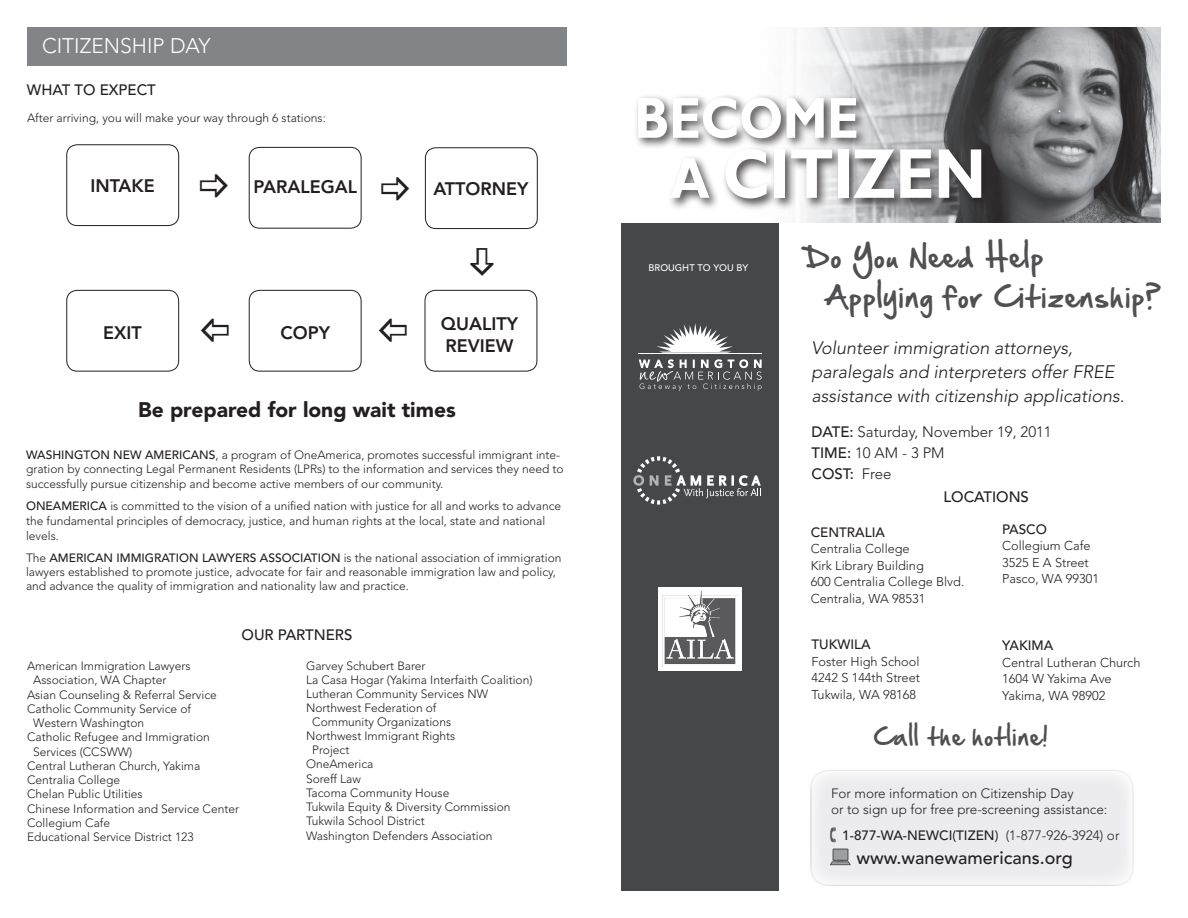
<style>
.page{position:relative;width:1188px;height:918px;background:#fff}
.page>*{position:absolute;margin:0;border:0;box-sizing:border-box;transform-origin:0 0}
.t1{font:700 70.8px "Gill Sans";letter-spacing:-.01em;color:#fff;scale:.87 1}
.t2{font:700 58.05px "Gill Sans";letter-spacing:-.01em;color:#fff;scale:.87 1}
.t3{font:25.65px/40.3px "Hand Of Sean";letter-spacing:.075em;color:#505052}
.t4{font:900 21px "Avenir";color:#231f20}
.t5{font:21px "Hand Of Sean";letter-spacing:.075em;color:#505052}
.t6{font:300 21px "Avenir";color:#fff}
.t7{font:italic 300 18px/24px "Avenir";color:#231f20}
.t8{font:800 18px/21.6px "Avenir";color:#231f20}
.t9{font:500 18px "Avenir";color:#231f20}
.t10{font:300 15px/21px "Avenir";color:#231f20}
.t11{font:500 15px "Avenir";color:#231f20}
.t12{font:300 13.5px/16.2px "Avenir";color:#231f20}
.t13{font:500 13.5px "Avenir";color:#231f20}
.t14{font:300 12.75px/16.5px "Avenir";color:#231f20}
.t15{font:300 12px/14.7px "Avenir";color:#231f20}
.t16{font:500 12px "Avenir";color:#231f20}
.t17{font:500 9.45px "Avenir";color:#fff}
.s1{font-weight:300}
.s2{font-size:58.05px}
.s3{font-weight:500}
</style>
<div class="page">
<div style="left:27px;top:27px;width:540px;height:39px;background:#828487"></div>
<div style="left:621px;top:27px;width:157px;height:864px;background:#464748"></div>
<div style="left:811px;top:770px;width:322px;height:116px;background:#ececee;border-radius:18px"></div>
<div style="left:810px;top:770px;width:324px;height:116px;border:2px solid #636366;border-radius:18px"></div>
<div style="left:833px;top:849px;width:15px;height:11px;background:#9d9fa2"></div>
<div style="left:833px;top:849px;width:15px;height:12px;border:1px solid #57585a"></div>
<svg style="left:830px;top:860px;width:21px;height:6px"></svg>
<svg style="left:639px;top:323px;width:123px;height:68px"></svg>
<hr style="left:638px;top:353px;width:124px;height:1px;background:#fff">
<div style="left:658px;top:587px;width:84px;height:83px;background:#fff"></div>
<img style="left:663px;top:591px;width:74px;height:73px">
<img style="left:626px;top:27px;width:535px;height:196px">
<div style="left:635px;top:93px;width:234px;height:58px;background:#231f20;opacity:.79"></div>
<div style="left:667px;top:146px;width:326px;height:65px;background:#231f20;opacity:.79"></div>
<svg style="left:633px;top:456px;width:128px;height:49px"></svg>
<div style="left:66px;top:144px;width:113px;height:82px;border:1px solid #231f20;border-radius:10px"></div>
<div style="left:249px;top:147px;width:113px;height:82px;border:1px solid #231f20;border-radius:10px"></div>
<div style="left:425px;top:147px;width:113px;height:82px;border:1px solid #231f20;border-radius:10px"></div>
<div style="left:249px;top:290px;width:113px;height:82px;border:1px solid #231f20;border-radius:10px"></div>
<div style="left:425px;top:290px;width:112px;height:82px;border:1px solid #231f20;border-radius:10px"></div>
<div style="left:66px;top:290px;width:113px;height:82px;border:1px solid #231f20;border-radius:10px"></div>
<h3 class="t6" style="left:42px;top:34px;width:170px">CITIZENSHIP DAY</h3>
<p class="t11" style="left:27px;top:82px;width:130px">WHAT TO EXPECT</p>
<p class="t15" style="left:27px;top:111px;width:300px">After arriving, you will make your way through 6 stations:</p>
<h3 class="t8" style="left:90px;top:175px;width:66px">INTAKE</h3>
<h3 class="t8" style="left:253px;top:176px;width:105px">PARALEGAL</h3>
<h3 class="t8" style="left:433px;top:178px;width:97px">ATTORNEY</h3>
<h3 class="t8" style="left:103px;top:322px;width:40px">EXIT</h3>
<h3 class="t8" style="left:280px;top:322px;width:51px">COPY</h3>
<h3 class="t8" style="left:441px;top:313px;width:79px">QUALITY<br>REVIEW</h3>
<h3 class="t4" style="left:138px;top:397px;width:319px">Be prepared for long wait times</h3>
<p class="t15" style="left:26px;top:447px;width:539px;text-indent:189px">, a program of OneAmerica, promotes successful immigrant inte&shy;gration by connecting Legal Permanent Residents (LPRs) to the information and services they need to successfully pursue citizenship and become active members of our community.</p>
<p class="t16" style="left:26px;top:499px;width:20px">ONEAME</p>
<p class="t16" style="left:80px;top:499px;width:15px">RICA</p>
<p class="t16" style="left:26px;top:448px;width:20px">WASHIN</p>
<p class="t16" style="left:74px;top:448px;width:19px">GTON</p>
<p class="t16" style="left:113px;top:448px;width:74px">NEW AMERICANS</p>
<p class="t15" style="left:26px;top:499px;width:537px;text-indent:84px">is committed to the vision of a unified nation with justice for all and works to advance the fundamental principles of democracy, justice, and human rights at the local, state and national levels.</p>
<p class="t16" style="left:26px;top:550px;width:66px"><span class="s1">The</span> AMERICAN</p>
<p class="t16" style="left:116px;top:550px;width:12px">IMMI</p>
<p class="t16" style="left:145px;top:550px;width:25px">GRATION</p>
<p class="t16" style="left:202px;top:550px;width:88px">LAWYERS ASSOCIATION</p>
<p class="t15" style="left:26px;top:550px;width:537px;text-indent:318px">is the national association of immigration lawyers established to promote justice, advocate for fair and reasonable immigration law and policy, and advance the quality of immigration and nationality law and practice.</p>
<p class="t11" style="left:242px;top:626px;width:75px">OUR PARTNE</p>
<p class="t11" style="left:335px;top:626px;width:17px">RS</p>
<p class="t15" style="left:27px;top:659px;width:165px">American Immigration Lawyers</p>
<p class="t15" style="left:33px;top:673px;width:135px">Association, WA Chapter</p>
<p class="t15" style="left:27px;top:687px;width:191px">Asian Counseling &amp; Referral Service</p>
<p class="t15" style="left:27px;top:701px;width:166px">Catholic Community Service of</p>
<p class="t15" style="left:33px;top:716px;width:112px">Western Washington</p>
<p class="t15" style="left:27px;top:730px;width:184px">Catholic Refugee and Immigration</p>
<p class="t15" style="left:33px;top:744px;width:100px">Services (CCSWW)</p>
<p class="t15" style="left:27px;top:758px;width:175px">Central Lutheran Church, Yakima</p>
<p class="t15" style="left:27px;top:773px;width:95px">Centralia College</p>
<p class="t15" style="left:27px;top:787px;width:117px">Chelan Public Utilities</p>
<p class="t15" style="left:27px;top:801px;width:214px">Chinese Information and Service Center</p>
<p class="t15" style="left:27px;top:815px;width:85px">Collegium Cafe</p>
<p class="t15" style="left:27px;top:830px;width:168px">Educational Service District 123</p>
<p class="t15" style="left:306px;top:659px;width:121px">Garvey Schubert Barer</p>
<p class="t15" style="left:306px;top:673px;width:228px">La Casa Hogar (Yakima Interfaith Coalition)</p>
<p class="t15" style="left:306px;top:686px;width:184px">Lutheran Community Services NW</p>
<p class="t15" style="left:306px;top:701px;width:132px">Northwest Federation of</p>
<p class="t15" style="left:312px;top:714px;width:140px">Community Organizations</p>
<p class="t15" style="left:306px;top:728px;width:151px">Northwest Immigrant Rights</p>
<p class="t15" style="left:312px;top:743px;width:39px">Project</p>
<p class="t15" style="left:306px;top:757px;width:69px">OneAmerica</p>
<p class="t15" style="left:306px;top:771px;width:56px">Soreff Law</p>
<p class="t15" style="left:306px;top:785px;width:145px">Tacoma Community House</p>
<p class="t15" style="left:306px;top:800px;width:206px">Tukwila Equity &amp; Diversity Commission</p>
<p class="t15" style="left:306px;top:814px;width:120px">Tukwila School District</p>
<p class="t15" style="left:306px;top:828px;width:188px">Washington Defenders Association</p>
<h2 class="t2" style="left:634px;top:83px;width:260px">BECOME</h2>
<h1 class="t1" style="left:670px;top:131px;width:364px"><span class="s2">A</span> CITIZEN</h1>
<h3 class="t3" style="left:825px;top:236px;width:337px;text-indent:-21px">Do You Need Help<br>Applying for Citizenship?</h3>
<p class="t17" style="left:649px;top:262px;width:101px">BROUG HT TO YOU BY</p>
<h3 class="t7" style="left:812px;top:336px;width:315px">Volunteer immigration attorneys, paralegals and interpreters offer FREE assistance with citizenship applications.</h3>
<p class="t10" style="left:812px;top:421px;width:242px"><span class="s3">DATE:</span> Saturday, November 19, 2011<br><span class="s3">TIME:</span> 10 AM - 3 PM<br><span class="s3">COST:</span> Free</p>
<p class="t11" style="left:943px;top:488px;width:87px">LOCATIONS</p>
<p class="t13" style="left:811px;top:524px;width:10px">CENT</p>
<p class="t13" style="left:847px;top:524px;width:17px">RALIA</p>
<p class="t14" style="left:811px;top:541px;width:155px">Centralia College<br>Kirk Library Building<br>600 Centralia College Blvd.<br>Centralia, WA 98531</p>
<p class="t13" style="left:1002px;top:521px;width:46px">PASCO</p>
<p class="t14" style="left:1002px;top:538px;width:98px">Collegium Cafe<br>3525 E A Street<br>Pasco, WA 99301</p>
<p class="t13" style="left:812px;top:637px;width:61px">TU KWILA</p>
<p class="t14" style="left:812px;top:653px;width:110px;text-align:justify">Foster High School 4242 S 144th Street Tukwila, WA 98168</p>
<p class="t13" style="left:1002px;top:638px;width:53px">YAKIMA</p>
<p class="t14" style="left:1002px;top:654px;width:140px">Central Lutheran Church<br>1604 W Yakima Ave<br>Yakima, WA 98902</p>
<h3 class="t5" style="left:874px;top:718px;width:176px">Call the hotline!</h3>
<p class="t12" style="left:831px;top:785px;width:278px">For more information on Citizenship Day<br>or to sign up for free pre-screening assistance:</p>
<p class="t13" style="left:842px;top:828px;width:279px">1-877-WA-NEWCI(TIZEN) <span class="s1">(1-877-926-3924) or</span></p>
<h3 class="t9" style="left:856px;top:847px;width:218px">WWW.WANEWAMERICANS.ORG</h3>
</div>
